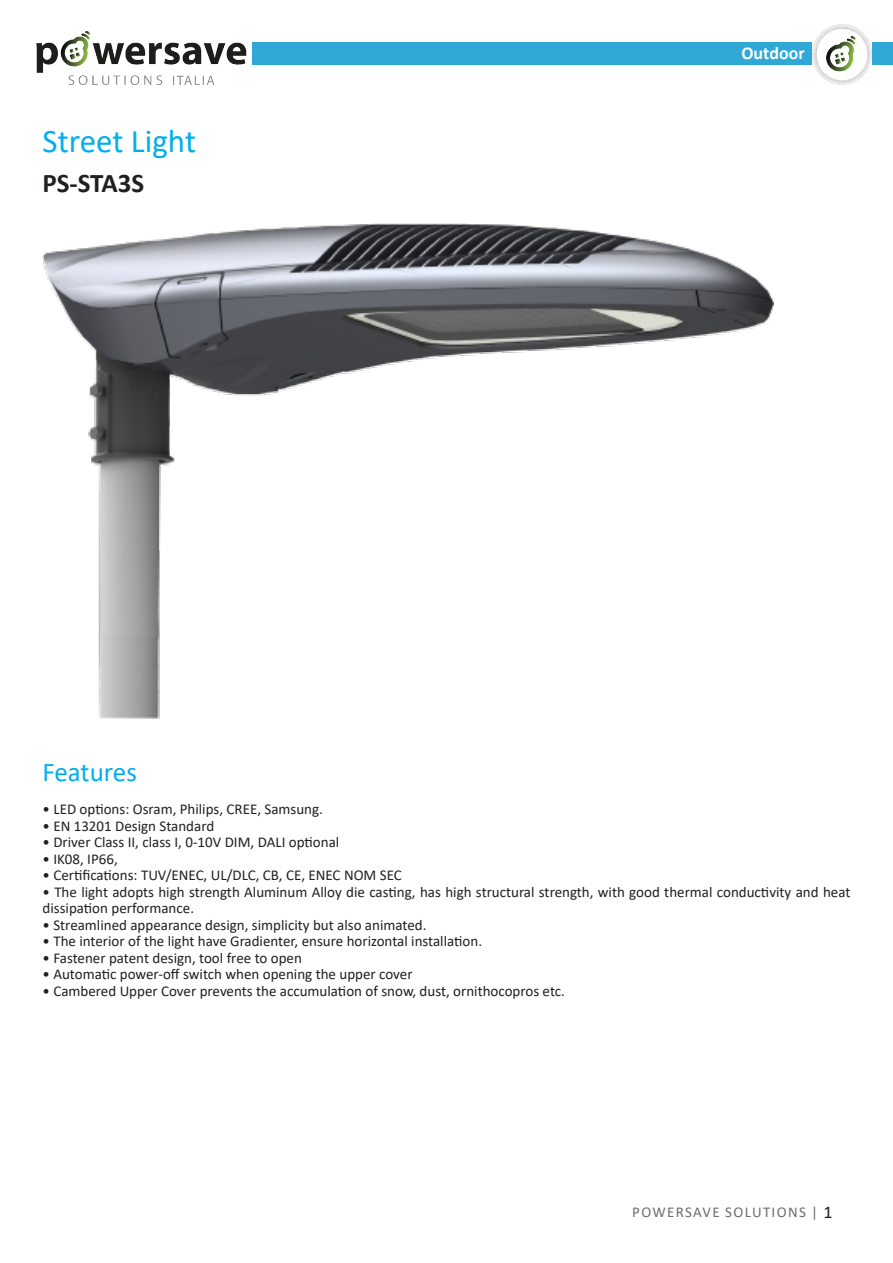
<style>
.page{position:relative;width:893px;height:1263px;background:#fff}
.page>*{position:absolute;margin:0;border:0;box-sizing:border-box;transform-origin:0 0}
.t1{font:33px "Calibri";color:#00aeef}
.sottotitoli{font:700 27px "Calibri";color:#231f20}
.titoletti{font:27px "Calibri";color:#00aeef}
.t2{font:700 18px "Calibri";color:#fff}
.t3{font:15px/16.5px "Calibri";color:#231f20}
.t4{font:15px "Calibri";letter-spacing:.09em;color:#6c6d70}
.s1{font-size:18px;color:#231f20}
</style>
<div class="page">
<img style="left:36px;top:31px;width:211px;height:54px">
<div style="left:253px;top:42px;width:640px;height:23px;background:#2fa8d5"></div>
<img style="left:812px;top:25px;width:60px;height:59px">
<img style="left:825px;top:35px;width:32px;height:37px">
<img style="left:43px;top:223px;width:730px;height:495px">
<p class="t1" style="left:43px;top:118px;width:155px">Street Light</p>
<p class="sottotitoli" style="left:43px;top:164px;width:103px">PS-STA3S</p>
<p class="t2" style="left:741px;top:41px;width:65px">Outdoor</p>
<p class="titoletti" style="left:43px;top:754px;width:96px">Features</p>
<p class="t3" style="left:43px;top:801px;width:282px">• LED options: Osram, Philips, CREE, Samsung.</p>
<p class="t3" style="left:43px;top:817px;width:173px">• EN 13201 Design Standard</p>
<p class="t3" style="left:43px;top:834px;width:298px">• Driver Class II, class I, 0-10V DIM, DALI optional</p>
<p class="t3" style="left:43px;top:850px;width:77px">• IK08, IP66,</p>
<p class="t3" style="left:43px;top:867px;width:361px">• Certifications: TUV/ENEC, UL/DLC, CB, CE, ENEC NOM SEC</p>
<p class="t3" style="left:43px;top:883px;width:809px">• The light adopts high strength Aluminum Alloy die casting, has high structural strength, with good thermal conductivity and heat dissipation performance.</p>
<p class="t3" style="left:43px;top:916px;width:385px">• Streamlined appearance design, simplicity but also animated.</p>
<p class="t3" style="left:43px;top:933px;width:441px">• The interior of the light have Gradienter, ensure horizontal installation.</p>
<p class="t3" style="left:43px;top:949px;width:261px">• Fastener patent design, tool free to open</p>
<p class="t3" style="left:43px;top:966px;width:372px">• Automatic power-off switch when opening the upper cover</p>
<p class="t3" style="left:43px;top:982px;width:524px">• Cambered Upper Cover prevents the accumulation of snow, dust, ornithocopros etc.</p>
<p class="t4" style="left:632px;top:1202px;width:202px">POWERSAVE SOLUTIONS | <span class="s1">1</span></p>
</div>
